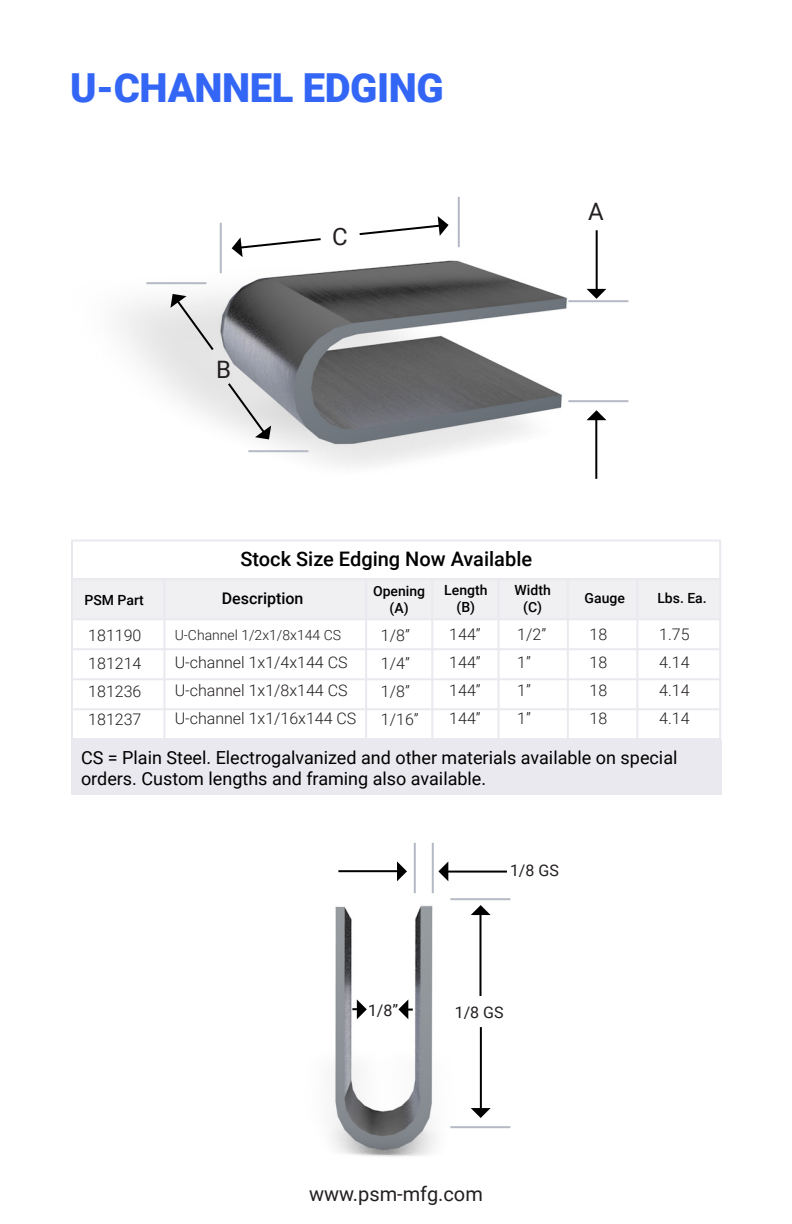
<style>
.page{position:relative;width:792px;height:1224px;background:#fff}
.page>*{position:absolute;margin:0;border:0;box-sizing:border-box;transform-origin:0 0}
.t1{font:900 40px "Roboto";letter-spacing:-.01em;color:#3466f6}
.t2{font:24px "Roboto";color:#231f20}
.t3{font:500 20px "Roboto";color:#000}
.t4{font:20px "Roboto";color:#231f20}
.t5{font:18px/21.6px "Roboto";color:#000}
.t6{font:300 16px/28px "Roboto";color:#231f20;text-align:justify}
.t7{font:16px "Roboto";color:#231f20}
.t8{font:500 16px "Roboto";color:#000}
.t9{font:500 14px/16.8px "Roboto";color:#000;text-align:center}
.t10{font:300 14px "Roboto";color:#231f20}
</style>
<div class="page">
<div style="left:72px;top:579px;width:649px;height:40px;background:#f0f0f2"></div>
<div style="left:71px;top:740px;width:650px;height:55px;background:#e9e9ef"></div>
<div style="left:71px;top:540px;width:650px;height:200px;border:2px solid #e9e9ef"></div>
<hr style="left:163px;top:580px;width:2px;height:159px;background:#e9e9ef">
<hr style="left:498px;top:580px;width:2px;height:159px;background:#e9e9ef">
<hr style="left:567px;top:580px;width:2px;height:159px;background:#e9e9ef">
<hr style="left:636px;top:580px;width:2px;height:159px;background:#e9e9ef">
<hr style="left:431px;top:580px;width:2px;height:159px;background:#e9e9ef">
<hr style="left:365px;top:580px;width:2px;height:159px;background:#e9e9ef">
<hr style="left:73px;top:618px;width:648px;height:2px;background:#e9e9ef">
<hr style="left:73px;top:648px;width:648px;height:2px;background:#e9e9ef">
<hr style="left:73px;top:678px;width:648px;height:2px;background:#e9e9ef">
<hr style="left:73px;top:708px;width:648px;height:2px;background:#e9e9ef">
<hr style="left:73px;top:738px;width:648px;height:2px;background:#e9e9ef">
<hr style="left:73px;top:578px;width:648px;height:2px;background:#e9e9ef">
<img style="left:331px;top:842px;width:180px;height:315px">
<hr style="left:414px;top:843px;width:2px;height:50px;background:#b5b9c4">
<hr style="left:432px;top:843px;width:2px;height:50px;background:#b5b9c4">
<hr style="left:450px;top:898px;width:60px;height:2px;background:#b5b9c4">
<hr style="left:450px;top:1126px;width:60px;height:2px;background:#b5b9c4">
<svg style="left:397px;top:861px;width:10px;height:20px"></svg>
<hr style="left:338px;top:870px;width:60px;height:2px;background:#000">
<svg style="left:438px;top:861px;width:10px;height:20px"></svg>
<hr style="left:447px;top:871px;width:60px;height:2px;background:#000">
<svg style="left:471px;top:905px;width:20px;height:10px"></svg>
<hr style="left:480px;top:914px;width:2px;height:82px;background:#000">
<svg style="left:471px;top:1108px;width:20px;height:10px"></svg>
<hr style="left:480px;top:1027px;width:2px;height:82px;background:#000">
<svg style="left:398px;top:999px;width:15px;height:20px"></svg>
<svg style="left:352px;top:999px;width:15px;height:20px"></svg>
<img style="left:121px;top:230px;width:508px;height:249px">
<hr style="left:220px;top:223px;width:2px;height:50px;background:#b5b9c4">
<hr style="left:458px;top:197px;width:2px;height:50px;background:#b5b9c4">
<hr style="left:146px;top:282px;width:60px;height:2px;background:#b5b9c4">
<hr style="left:248px;top:450px;width:60px;height:2px;background:#b5b9c4">
<hr style="left:568px;top:400px;width:60px;height:2px;background:#b5b9c4">
<hr style="left:568px;top:300px;width:60px;height:2px;background:#b5b9c4">
<svg style="left:357px;top:216px;width:92px;height:20px"></svg>
<svg style="left:226px;top:381px;width:45px;height:58px"></svg>
<svg style="left:232px;top:237px;width:91px;height:20px"></svg>
<svg style="left:587px;top:410px;width:19px;height:10px"></svg>
<hr style="left:595px;top:419px;width:2px;height:60px;background:#000">
<svg style="left:170px;top:294px;width:46px;height:58px;background:#d5d5d5"></svg>
<svg style="left:587px;top:289px;width:19px;height:10px"></svg>
<hr style="left:596px;top:230px;width:2px;height:60px;background:#000">
<p class="t1" style="left:70px;top:60px;width:375px">U-CHANNEL EDGING</p>
<p class="t2" style="left:216px;top:352px;width:16px">B</p>
<p class="t2" style="left:332px;top:219px;width:17px">C</p>
<p class="t2" style="left:588px;top:194px;width:17px">A</p>
<p class="t3" style="left:240px;top:545px;width:293px">Stock Size Edging Now Available</p>
<p class="t9" style="left:444px;top:582px;width:45px">Length (B)</p>
<p class="t9" style="left:515px;top:582px;width:38px">Width (C)</p>
<p class="t9" style="left:373px;top:582px;width:54px">Opening (A)</p>
<p class="t8" style="left:222px;top:587px;width:83px">Description</p>
<p class="t9" style="left:84px;top:591px;width:61px">PSM Part</p>
<p class="t9" style="left:585px;top:590px;width:42px">Gauge</p>
<p class="t9" style="left:657px;top:590px;width:51px">Lbs. Ea.</p>
<p class="t6" style="left:88px;top:621px;width:55px">181190<br>181214<br>181236<br>181237</p>
<p class="t6" style="left:449px;top:620px;width:33px">144”</p>
<p class="t6" style="left:381px;top:620px;width:30px">1/8”</p>
<p class="t6" style="left:381px;top:648px;width:39px;text-align:left">1/4”<br>1/8”<br>1/16”</p>
<p class="t10" style="left:175px;top:626px;width:168px">U-Channel 1/2x1/8x144 CS</p>
<p class="t6" style="left:175px;top:648px;width:183px;text-align:left">U-channel 1x1/4x144 CS<br>U-channel 1x1/8x144 CS<br>U-channel 1x1/16x144 CS</p>
<p class="t6" style="left:449px;top:648px;width:33px">144” 144” 144”</p>
<p class="t6" style="left:517px;top:620px;width:30px">1/2”</p>
<p class="t6" style="left:517px;top:648px;width:15px">1” 1” 1”</p>
<p class="t6" style="left:590px;top:620px;width:19px">18</p>
<p class="t6" style="left:590px;top:648px;width:19px">18<br>18<br>18</p>
<p class="t6" style="left:659px;top:620px;width:32px">1.75</p>
<p class="t6" style="left:659px;top:648px;width:32px">4.14<br>4.14<br>4.14</p>
<p class="t5" style="left:81px;top:746px;width:598px">CS = Plain Steel. Electrogalvanized and other materials available on special orders. Custom lengths and framing also available.</p>
<p class="t7" style="left:510px;top:859px;width:50px">1/8 GS</p>
<p class="t7" style="left:368px;top:999px;width:32px">1/8”</p>
<p class="t7" style="left:455px;top:1001px;width:50px">1/8 GS</p>
<p class="t4" style="left:309px;top:1180px;width:175px">www.psm-mfg.com</p>
</div>
